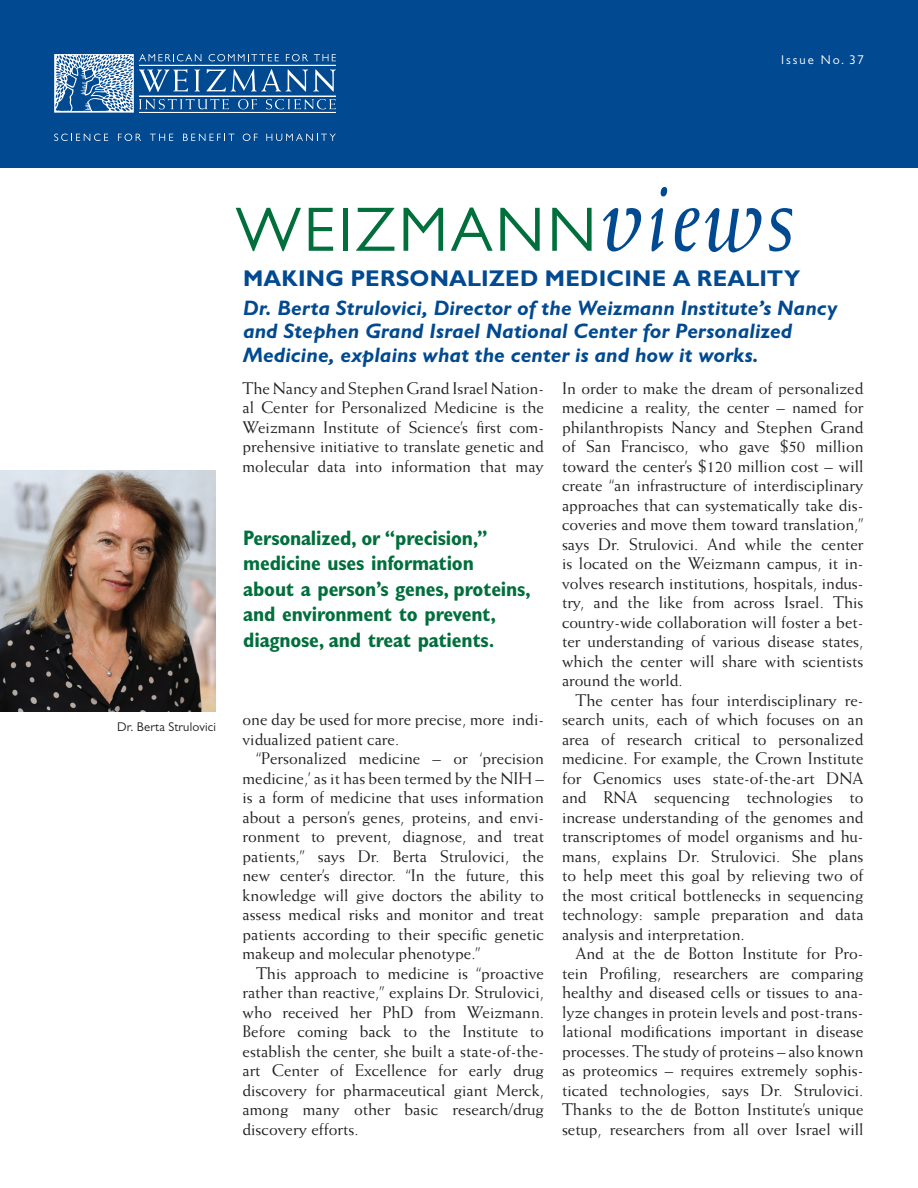
<style>
.page{position:relative;width:918px;height:1188px;background:#fff}
.page>*{position:absolute;margin:0;border:0;box-sizing:border-box;transform-origin:0 0}
.t1{font:63px "Gill Sans";letter-spacing:.04em;color:#006f3c}
.t2{font:700 22.8px "Gill Sans";letter-spacing:.005em;color:#014990}
.t3{font:italic 700 21px/23.2px "Gill Sans";letter-spacing:.005em;color:#014990}
.t4{font:700 condensed 21px/25.5px "Gill Sans";letter-spacing:-.01em;color:#006f3c}
.t5{font:16.8px/19.5px "Weiss";color:#231f20;text-align:justify}
.t6{font:12.75px "Gill Sans";letter-spacing:.01em;color:#231f20}
.t7{font:12.75px "Gill Sans";letter-spacing:.15em;color:#fff}
.s1{font-family:"Weiss";font-style:italic;font-size:105px;color:#014990}
</style>
<div class="page">
<div style="left:0;top:0;width:918px;height:168px;background:#014990"></div>
<img style="left:0;top:471px;width:216px;height:241px">
<svg style="left:54px;top:134px;width:54px;height:7px"></svg>
<svg style="left:118px;top:134px;width:23px;height:7px"></svg>
<svg style="left:150px;top:134px;width:23px;height:7px"></svg>
<svg style="left:183px;top:134px;width:52px;height:7px"></svg>
<svg style="left:243px;top:134px;width:15px;height:7px"></svg>
<svg style="left:266px;top:134px;width:70px;height:7px"></svg>
<svg style="left:54px;top:54px;width:282px;height:59px"></svg>
<p class="t7" style="left:781px;top:52px;width:84px">Issue No. 37</p>
<p class="t6" style="left:117px;top:719px;width:100px">Dr. Berta Strulovici</p>
<p class="t1" style="left:236px;top:193px;width:564px">WEIZMANN<span class="s1">views</span></p>
<p class="t2" style="left:243px;top:265px;width:559px">MAKING PERSONALIZED MEDICINE A REALITY</p>
<p class="t3" style="left:243px;top:296px;width:596px">Dr. Berta Strulovici, Director of the Weizmann Institute’s Nancy and Stephen Grand Israel National Center for Personalized<br>Medicine, explains what the center is and how it works.</p>
<p class="t5" style="left:243px;top:378px;width:303px">The Nancy and Stephen Grand Israel Nation&shy;al Center for Personalized Medicine is the Weizmann Institute of Science’s first com&shy;prehensive initiative to translate genetic and molecular data into information that may</p>
<p class="t4" style="left:243px;top:525px;width:289px">Personalized, or “precision,” medicine uses information<br>about a person’s genes, proteins, and environment to prevent, diagnose, and treat patients.</p>
<p class="t5" style="left:243px;top:709px;width:303px">one day be used for more precise, more indi&shy;vidualized patient care.</p>
<p class="t5" style="left:243px;top:748px;width:303px;text-indent:14px">“Personalized medicine – or ‘precision medicine,’ as it has been termed by the NIH – is a form of medicine that uses information about a person’s genes, proteins, and envi&shy;ronment to prevent, diagnose, and treat patients,” says Dr. Berta Strulovici, the new center’s director. “In the future, this knowledge will give doctors the ability to assess medical risks and monitor and treat patients according to their specific genetic makeup and molecular phenotype.”</p>
<p class="t5" style="left:243px;top:963px;width:303px;text-indent:14px">This approach to medicine is “proactive rather than reactive,” explains Dr. Strulovici, who received her PhD from Weizmann.<br>Before coming back to the Institute to establish the center, she built a state-of-the&shy;art Center of Excellence for early drug discovery for pharmaceutical giant Merck, among many other basic research/drug discovery efforts.</p>
<p class="t5" style="left:562px;top:378px;width:303px">In order to make the dream of personalized medicine a reality, the center – named for philanthropists Nancy and Stephen Grand of San Francisco, who gave $50 million toward the center’s $120 million cost – will create “an infrastructure of interdisciplinary approaches that can systematically take dis&shy;coveries and move them toward translation,” says Dr. Strulovici. And while the center is located on the Weizmann campus, it in&shy;volves research institutions, hospitals, indus&shy;try, and the like from across Israel. This country-wide collaboration will foster a bet&shy;ter understanding of various disease states, which the center will share with scientists around the world.</p>
<p class="t5" style="left:562px;top:690px;width:303px;text-indent:14px">The center has four interdisciplinary re&shy;search units, each of which focuses on an area of research critical to personalized medicine. For example, the Crown Institute for Genomics uses state-of-the-art DNA and RNA sequencing technologies to increase understanding of the genomes and transcriptomes of model organisms and hu&shy;mans, explains Dr. Strulovici. She plans to help meet this goal by relieving two of the most critical bottlenecks in sequencing technology: sample preparation and data analysis and interpretation.</p>
<p class="t5" style="left:562px;top:943px;width:303px;text-indent:14px">And at the de Botton Institute for Pro&shy;tein Profiling, researchers are comparing healthy and diseased cells or tissues to ana&shy;lyze changes in protein levels and post-trans&shy;lational modifications important in disease processes. The study of proteins – also known as proteomics – requires extremely sophis&shy;ticated technologies, says Dr. Strulovici.<br>Thanks to the de Botton Institute’s unique setup, researchers from all over Israel will</p>
</div>
